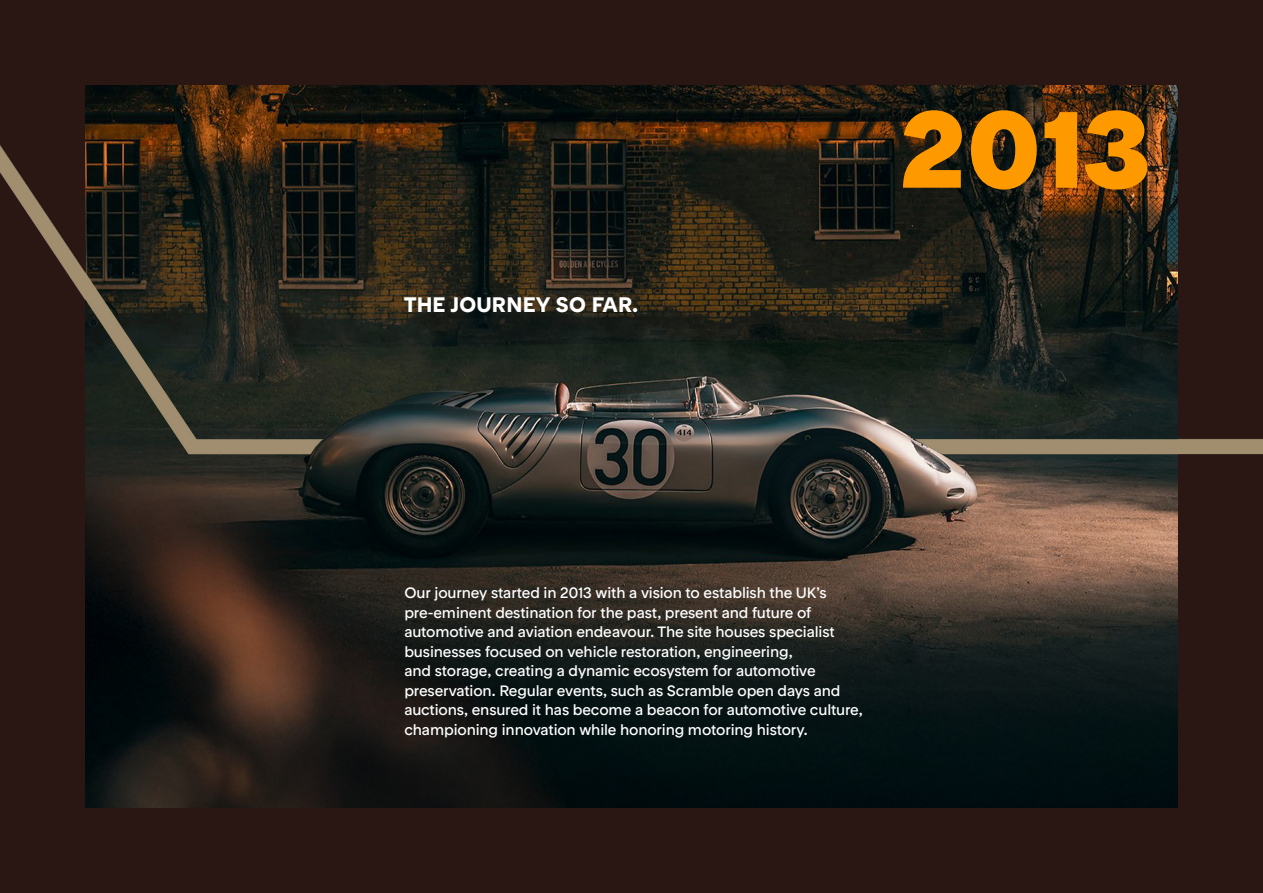
<style>
.page{position:relative;width:1263px;height:893px;background:#2a1713}
.page>*{position:absolute;margin:0;border:0;box-sizing:border-box;transform-origin:0 0}
.t1{font:108px "RT Rondelle Black";color:#f90}
.t2{font:21px "RT Rondelle Bold";letter-spacing:.01em;color:#fff}
.t3{font:15px/19.5px "RT Rondelle Regular";letter-spacing:-.01em;color:#fff}
</style>
<div class="page">
<img style="left:85px;top:85px;width:1093px;height:723px">
<p class="t2" style="left:404px;top:292px;width:236px">THE JOURNEY SO FAR.</p>
<p class="t1" style="left:901px;top:82px;width:251px">2013</p>
<p class="t3" style="left:404px;top:583px;width:460px">Our journey started in 2013 with a vision to establish the UK’s pre-eminent destination for the past, present and future of automotive and aviation endeavour. The site houses specialist businesses focused on vehicle restoration, engineering,<br>and storage, creating a dynamic ecosystem for automotive preservation. Regular events, such as Scramble open days and auctions, ensured it has become a beacon for automotive culture, championing innovation while honoring motoring history.</p>
</div>
